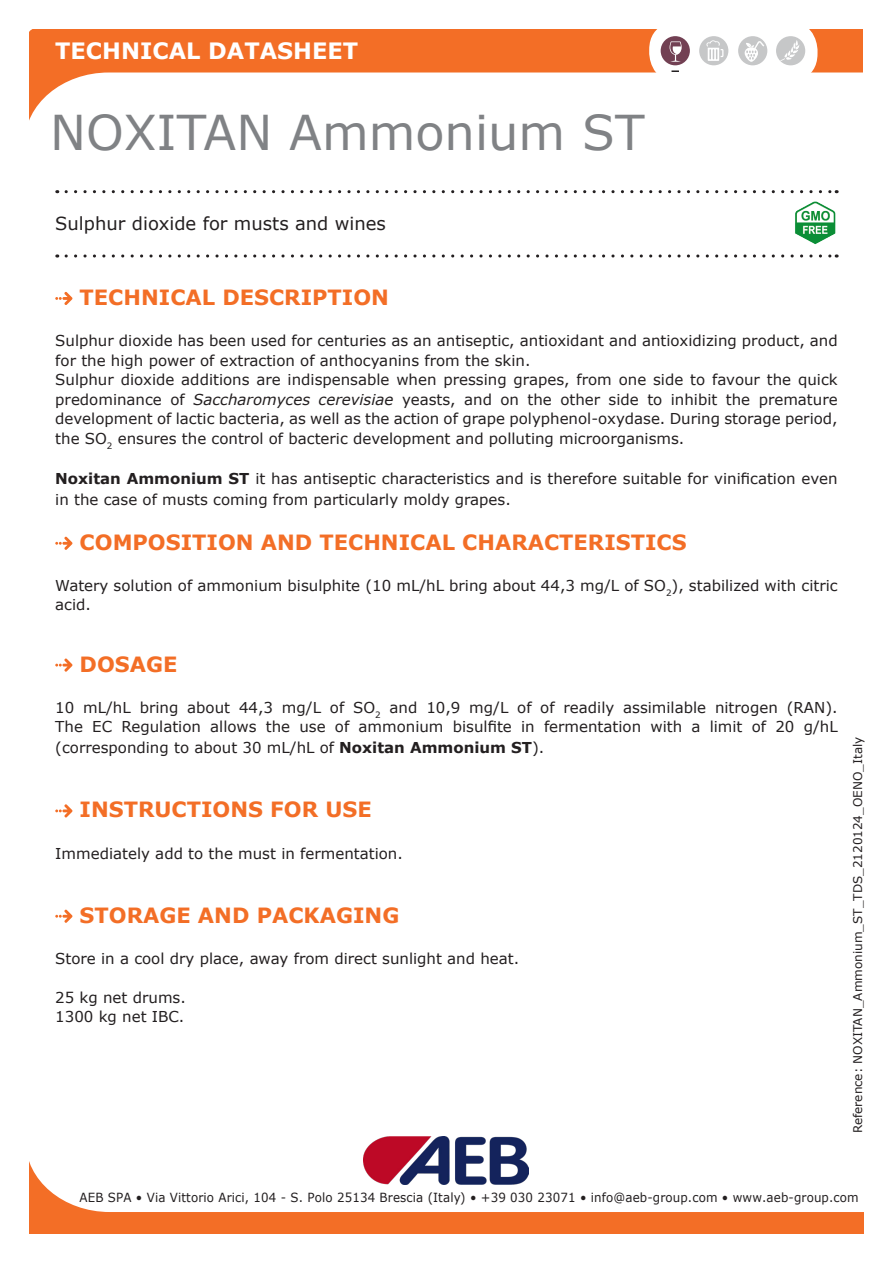
<style>
.page{position:relative;width:893px;height:1263px;background:#fff}
.page>*{position:absolute;margin:0;border:0;box-sizing:border-box;transform-origin:0 0}
.t1{font:48px "Verdana";color:#808285}
.t2{font:700 22.5px "Verdana";color:#fff}
.t3{font:700 21px "Verdana";color:#f36e26}
.t4{font:18px "Verdana";color:#231f20}
.t5{font:15px/19.5px "Verdana";color:#231f20}
.t6{font:12.6px "Verdana";letter-spacing:.01em;color:#231f20;scale:.94 1}
.t7{font:12px "Verdana";color:#231f20}
.s1{font-style:italic}
.s2{font-weight:700}
</style>
<div class="page">
<svg style="left:30px;top:1161px;width:834px;height:72px"></svg>
<svg style="left:66px;top:190px;width:771px;height:3px"></svg>
<svg style="left:66px;top:254px;width:771px;height:4px"></svg>
<svg style="left:29px;top:30px;width:834px;height:91px"></svg>
<svg style="left:649px;top:21px;width:167px;height:61px"></svg>
<div style="left:650px;top:22px;width:167px;height:60px;background:#fff;border-radius:28px"></div>
<svg style="left:671px;top:70px;width:8px;height:2px"></svg>
<div style="left:776px;top:36px;width:29px;height:29px;background:#c6c7c8;border-radius:50%"></div>
<svg style="left:780px;top:40px;width:20px;height:21px"></svg>
<div style="left:738px;top:36px;width:29px;height:29px;background:#c6c7c8;border-radius:50%"></div>
<div style="left:661px;top:36px;width:29px;height:29px;background:#724053;border-radius:50%"></div>
<div style="left:699px;top:36px;width:29px;height:29px;background:#c6c7c8;border-radius:50%"></div>
<svg style="left:706px;top:40px;width:17px;height:21px"></svg>
<svg style="left:670px;top:41px;width:12px;height:21px"></svg>
<svg style="left:745px;top:41px;width:19px;height:21px"></svg>
<img style="left:364px;top:1136px;width:164px;height:48px">
<svg style="left:55px;top:292px;width:17px;height:13px"></svg>
<svg style="left:55px;top:537px;width:17px;height:13px"></svg>
<svg style="left:55px;top:658px;width:17px;height:14px"></svg>
<svg style="left:55px;top:804px;width:17px;height:13px"></svg>
<svg style="left:55px;top:910px;width:17px;height:13px"></svg>
<img style="left:795px;top:201px;width:41px;height:44px">
<h2 class="t2" style="left:55px;top:35px;width:304px">TECHNICAL DATASHEET</h2>
<p class="t1" style="left:50px;top:100px;width:596px">NOXITAN Ammonium ST</p>
<p class="t4" style="left:55px;top:211px;width:332px">Sulphur dioxide for musts and wines</p>
<p class="t3" style="left:80px;top:282px;width:311px">TECHNICAL DESCRIPTION</p>
<p class="t5" style="left:55px;top:331px;width:784px">Sulphur dioxide has been used for centuries as an antiseptic, antioxidant and antioxidizing product, and for the high power of extraction of anthocyanins from the skin.</p>
<p class="t5" style="left:55px;top:370px;width:784px;text-align:justify">Sulphur dioxide additions are indispensable when pressing grapes, from one side to favour the quick predominance of <span class="s1">Saccharomyces cerevisiae</span> yeasts, and on the other side to inhibit the premature development of lactic bacteria, as well as the action of grape polyphenol-oxydase. During storage period, the SO<sub>2</sub> ensures the control of bacteric development and polluting microorganisms.</p>
<p class="t5" style="left:55px;top:468px;width:784px;line-height:21px"><span class="s2">Noxitan Ammonium ST</span> it has antiseptic characteristics and is therefore suitable for vinification even in the case of musts coming from particularly moldy grapes.</p>
<p class="t3" style="left:80px;top:527px;width:608px">COMPOSITION AND TECHNICAL CHARACTERISTICS</p>
<p class="t5" style="left:55px;top:576px;width:784px">Watery solution of ammonium bisulphite (10 mL/hL bring about 44,3 mg/L of SO<sub>2</sub>), stabilized with citric acid.</p>
<p class="t3" style="left:80px;top:649px;width:99px">DOSAGE</p>
<p class="t5" style="left:55px;top:697px;width:784px">10 mL/hL bring about 44,3 mg/L of SO<sub>2</sub> and 10,9 mg/L of of readily assimilable nitrogen (RAN).<br>The EC Regulation allows the use of ammonium bisulfite in fermentation with a limit of 20 g/hL</p>
<p class="t5" style="left:55px;top:738px;width:491px">(corresponding to about 30 mL/hL of <span class="s2">Noxitan Ammonium ST</span>).</p>
<p class="t3" style="left:80px;top:795px;width:294px">INSTRUCTIONS FOR USE</p>
<p class="t5" style="left:55px;top:843px;width:349px">Immediately add to the must in fermentation.</p>
<p class="t3" style="left:80px;top:900px;width:321px">STORAGE AND PACKAGING</p>
<p class="t5" style="left:55px;top:948px;width:465px">Store in a cool dry place, away from direct sunlight and heat.</p>
<p class="t5" style="left:55px;top:987px;width:132px">25 kg net drums.</p>
<p class="t5" style="left:55px;top:1007px;width:131px">1300 kg net IBC.</p>
<p class="t7" style="left:850px;top:1133px;width:398px;rotate:-90deg">Reference: NOXITAN_Ammonium_ST_TDS_2120124_OENO_Italy</p>
<p class="t6" style="left:80px;top:1189px;width:830px">AEB SPA • Via Vittorio Arici, 104 - S. Polo 25134 Brescia (Italy) • +39 030 23071 • info@aeb-group.com • www.aeb-group.com</p>
</div>
